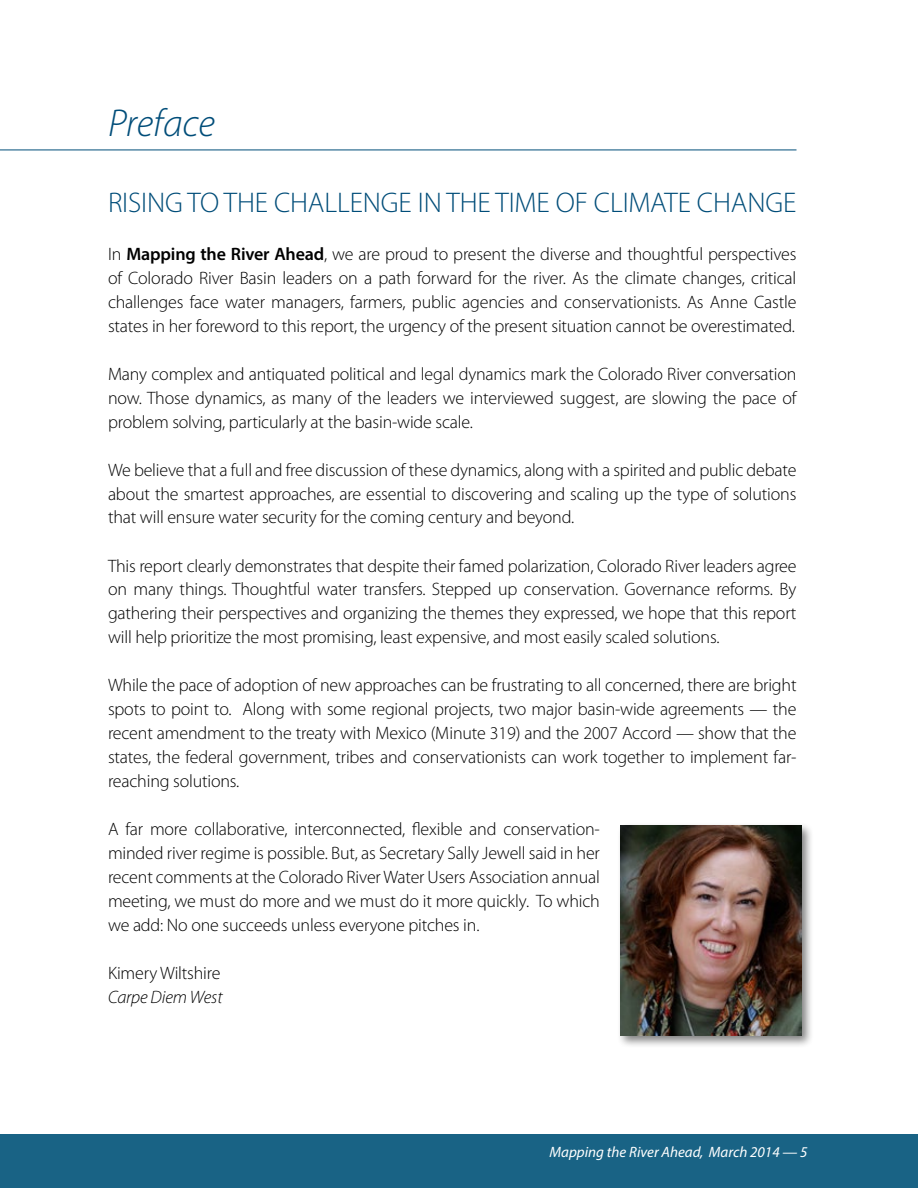
<style>
.page{position:relative;width:918px;height:1188px;background:#fff}
.page>*{position:absolute;margin:0;border:0;box-sizing:border-box;transform-origin:0 0}
.t1{font:italic 300 39px "Myriad Pro";letter-spacing:-.005em;color:#004d79}
.t2{font:300 28.5px "Myriad Pro";letter-spacing:-.005em;color:#004d79}
.t3{font:300 18px/24px "Myriad Pro";letter-spacing:-.01em;color:#000;text-align:justify}
.t4{font:italic 300 18px "Myriad Pro";letter-spacing:-.01em;color:#000}
.t5{font:italic 15px "Myriad Pro";color:#fff}
.s1{font-weight:600}
</style>
<div class="page">
<div style="left:0;top:1134px;width:918px;height:54px;background:#196385"></div>
<hr style="left:0;top:150px;width:796px;height:1px;background:#004d79">
<div style="left:616px;top:822px;width:198px;height:226px;background:#000;opacity:.5"></div>
<img style="left:620px;top:826px;width:181px;height:209px">
<h1 class="t1" style="left:108px;top:100px;width:109px">Preface</h1>
<h2 class="t2" style="left:108px;top:185px;width:690px">RISING TO THE CHALLENGE IN THE TIME OF CLIMATE CHANGE</h2>
<p class="t3" style="left:108px;top:241px;width:690px">In <span class="s1">Mapping the River Ahead</span>, we are proud to present the diverse and thoughtful perspectives of Colorado River Basin leaders on a path forward for the river. As the climate changes, critical challenges face water managers, farmers, public agencies and conservationists. As Anne Castle states in her foreword to this report, the urgency of the present situation cannot be overestimated.</p>
<p class="t3" style="left:108px;top:361px;width:690px">Many complex and antiquated political and legal dynamics mark the Colorado River conversation now. Those dynamics, as many of the leaders we interviewed suggest, are slowing the pace of problem solving, particularly at the basin-wide scale.</p>
<p class="t3" style="left:108px;top:457px;width:690px">We believe that a full and free discussion of these dynamics, along with a spirited and public debate about the smartest approaches, are essential to discovering and scaling up the type of solutions that will ensure water security for the coming century and beyond.</p>
<p class="t3" style="left:108px;top:553px;width:690px">This report clearly demonstrates that despite their famed polarization, Colorado River leaders agree on many things. Thoughtful water transfers. Stepped up conservation. Governance reforms. By gathering their perspectives and organizing the themes they expressed, we hope that this report will help prioritize the most promising, least expensive, and most easily scaled solutions.</p>
<p class="t3" style="left:108px;top:673px;width:690px">While the pace of adoption of new approaches can be frustrating to all concerned, there are bright spots to point to. Along with some regional projects, two major basin-wide agreements — the recent amendment to the treaty with Mexico (Minute 319) and the 2007 Accord — show that the states, the federal government, tribes and conservationists can work together to implement far&shy;reaching solutions.</p>
<p class="t3" style="left:108px;top:817px;width:493px">A far more collaborative, interconnected, flexible and conservation&shy;minded river regime is possible. But, as Secretary Sally Jewell said in her recent comments at the Colorado River Water Users Association annual meeting, we must do more and we must do it more quickly. To which we add: No one succeeds unless everyone pitches in.</p>
<p class="t3" style="left:108px;top:961px;width:114px">Kimery Wiltshire</p>
<p class="t4" style="left:108px;top:987px;width:116px">Carpe Diem West</p>
<p class="t5" style="left:550px;top:1143px;width:260px">Mapping the River Ahead, March 2014 — 5</p>
</div>
